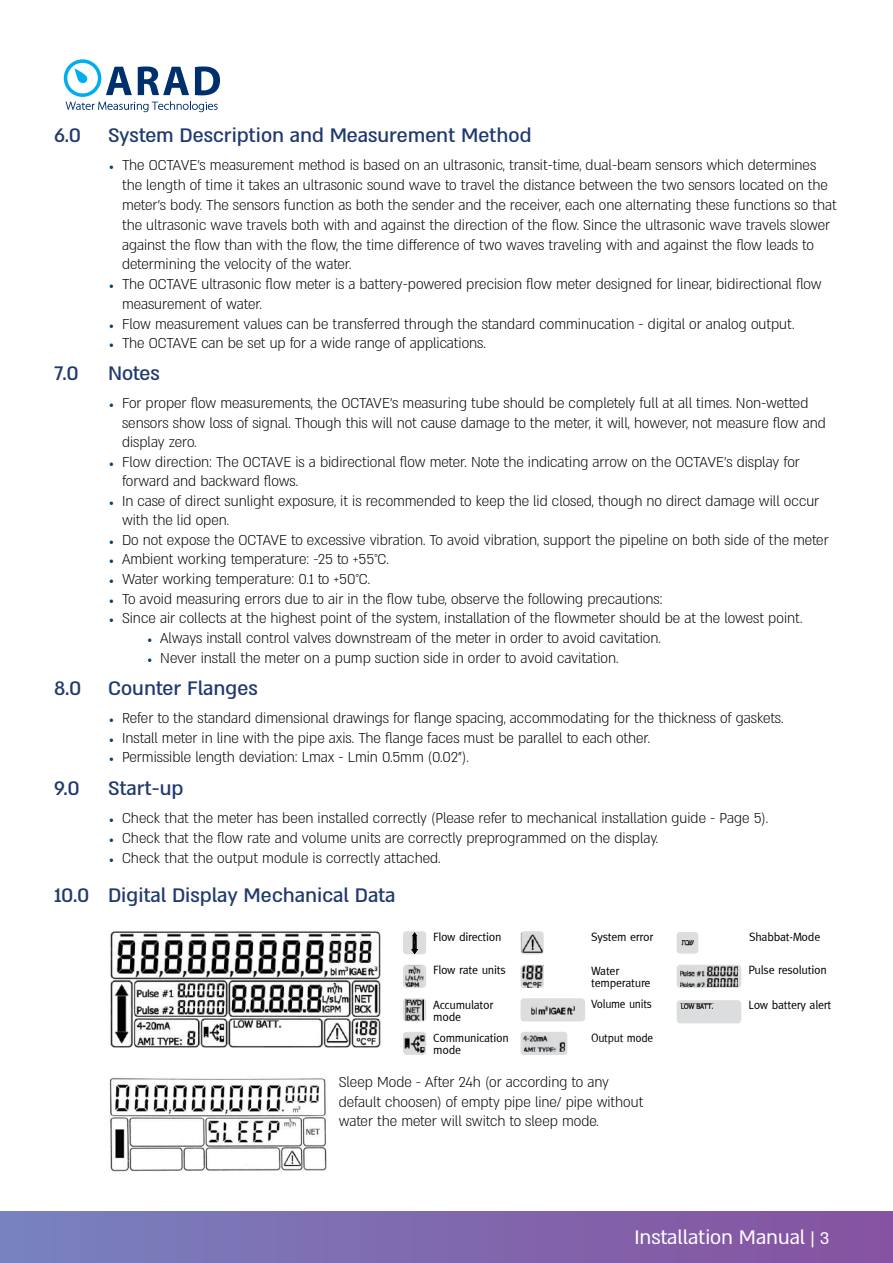
<style>
.page{position:relative;width:893px;height:1263px;background:#fff}
.page>*{position:absolute;margin:0;border:0;box-sizing:border-box;transform-origin:0 0}
.t1{font:500 22.5px "Almoni Neue DL4.0 AAA";color:#203a6f}
.t2{font:22.5px "Almoni Neue DL4.0 AAA";color:#fff}
.t3{font:300 16.5px/19.5px "Almoni Neue DL4.0 AAA";color:#000;scale:.95 1}
.t4{font:12px/12px "Meta";letter-spacing:-.02em;color:#000}
.t5{font:12px "Meta";letter-spacing:-.02em;color:#000;scale:.95 1}
.s1{font-family:"Almoni Neue DL4.0 AAA D Bold";font-weight:400;font-size:10.5px;color:#00447c}
.s2{font-size:19.5px}
</style>
<div class="page">
<div style="left:0;top:1212px;width:893px;height:51px;background:linear-gradient(to right,#7882bf,#87519f)"></div>
<svg style="left:64px;top:59px;width:156px;height:53px"></svg>
<img style="left:110px;top:931px;width:270px;height:116px">
<img style="left:110px;top:1078px;width:217px;height:93px">
<div style="left:403px;top:931px;width:23px;height:23px;background:#dcddde;border-radius:4px"></div>
<svg style="left:412px;top:932px;width:5px;height:22px"></svg>
<div style="left:403px;top:1032px;width:23px;height:23px;background:#dcddde;border-radius:4px"></div>
<img style="left:404px;top:1035px;width:21px;height:18px">
<svg style="left:403px;top:998px;width:23px;height:23px"></svg>
<img style="left:406px;top:999px;width:17px;height:21px">
<div style="left:403px;top:965px;width:23px;height:23px;background:#dcddde;border-radius:4px"></div>
<img style="left:405px;top:966px;width:19px;height:21px">
<div style="left:521px;top:998px;width:64px;height:23px;background:#dcddde;border-radius:4px"></div>
<img style="left:531px;top:1006px;width:44px;height:8px">
<svg style="left:521px;top:931px;width:23px;height:23px"></svg>
<img style="left:522px;top:933px;width:20px;height:19px">
<div style="left:521px;top:1032px;width:46px;height:23px;background:#dcddde;border-radius:4px"></div>
<img style="left:523px;top:1035px;width:42px;height:17px">
<div style="left:521px;top:965px;width:23px;height:23px;background:#dcddde;border-radius:4px"></div>
<img style="left:521px;top:965px;width:22px;height:23px">
<div style="left:677px;top:965px;width:64px;height:23px;background:#dcddde;border-radius:4px"></div>
<img style="left:680px;top:966px;width:58px;height:21px">
<div style="left:677px;top:1000px;width:64px;height:23px;background:#dcddde;border-radius:4px"></div>
<img style="left:681px;top:1003px;width:32px;height:6px">
<div style="left:677px;top:932px;width:21px;height:22px;background:#dcddde;border-radius:3px"></div>
<img style="left:681px;top:940px;width:13px;height:5px">
<h1 class="t1" style="left:54px;top:118px;width:479px">6.0 System Description and Measurement Method</h1>
<p class="t3" style="left:122px;top:154px;width:754px;text-indent:-13px"><span class="s1">•</span> The OCTAVE’s measurement method is based on an ultrasonic, transit-time, dual-beam sensors which determines the length of time it takes an ultrasonic sound wave to travel the distance between the two sensors located on the meter’s body. The sensors function as both the sender and the receiver, each one alternating these functions so that the ultrasonic wave travels both with and against the direction of the flow. Since the ultrasonic wave travels slower against the flow than with the flow, the time difference of two waves traveling with and against the flow leads to determining the velocity of the water.</p>
<p class="t3" style="left:122px;top:273px;width:738px;text-indent:-13px"><span class="s1">•</span> The OCTAVE ultrasonic flow meter is a battery-powered precision flow meter designed for linear, bidirectional flow measurement of water.</p>
<p class="t3" style="left:109px;top:312px;width:723px"><span class="s1">•</span> Flow measurement values can be transferred through the standard comminucation - digital or analog output.</p>
<p class="t3" style="left:109px;top:332px;width:398px"><span class="s1">•</span> The OCTAVE can be set up for a wide range of applications.</p>
<h1 class="t1" style="left:54px;top:356px;width:26px">7.0</h1>
<h1 class="t1" style="left:108px;top:356px;width:53px">Notes</h1>
<p class="t3" style="left:122px;top:392px;width:742px;text-indent:-13px"><span class="s1">•</span> For proper flow measurements, the OCTAVE’s measuring tube should be completely full at all times. Non-wetted sensors show loss of signal. Though this will not cause damage to the meter, it will, however, not measure flow and display zero.</p>
<p class="t3" style="left:122px;top:450px;width:715px;text-indent:-13px"><span class="s1">•</span> Flow direction: The OCTAVE is a bidirectional flow meter. Note the indicating arrow on the OCTAVE’s display for forward and backward flows.</p>
<p class="t3" style="left:122px;top:489px;width:735px;text-indent:-13px"><span class="s1">•</span> In case of direct sunlight exposure, it is recommended to keep the lid closed, though no direct damage will occur with the lid open.</p>
<p class="t3" style="left:109px;top:528px;width:759px"><span class="s1">•</span> Do not expose the OCTAVE to excessive vibration. To avoid vibration, support the pipeline on both side of the meter</p>
<p class="t3" style="left:109px;top:548px;width:296px"><span class="s1">•</span> Ambient working temperature: -25 to +55°C.</p>
<p class="t3" style="left:109px;top:567px;width:276px"><span class="s1">•</span> Water working temperature: 0.1 to +50°C.</p>
<p class="t3" style="left:109px;top:587px;width:584px"><span class="s1">•</span> To avoid measuring errors due to air in the flow tube, observe the following precautions:</p>
<p class="t3" style="left:109px;top:607px;width:731px"><span class="s1">•</span> Since air collects at the highest point of the system, installation of the flowmeter should be at the lowest point.</p>
<p class="t3" style="left:148px;top:627px;width:542px"><span class="s1">•</span> Always install control valves downstream of the meter in order to avoid cavitation.</p>
<p class="t3" style="left:148px;top:647px;width:497px"><span class="s1">•</span> Never install the meter on a pump suction side in order to avoid cavitation.</p>
<h1 class="t1" style="left:54px;top:671px;width:205px">8.0 Counter Flanges</h1>
<p class="t3" style="left:109px;top:707px;width:711px"><span class="s1">•</span> Refer to the standard dimensional drawings for flange spacing, accommodating for the thickness of gaskets.</p>
<p class="t3" style="left:109px;top:726px;width:571px"><span class="s1">•</span> Install meter in line with the pipe axis. The flange faces must be parallel to each other.</p>
<p class="t3" style="left:109px;top:746px;width:380px"><span class="s1">•</span> Permissible length deviation: Lmax - Lmin 0.5mm (0.02”).</p>
<h1 class="t1" style="left:54px;top:770px;width:27px">9.0</h1>
<h1 class="t1" style="left:108px;top:770px;width:77px">Start-up</h1>
<p class="t3" style="left:109px;top:806px;width:695px"><span class="s1">•</span> Check that the meter has been installed correctly (Please refer to mechanical installation guide - Page 5).</p>
<p class="t3" style="left:109px;top:826px;width:579px"><span class="s1">•</span> Check that the flow rate and volume units are correctly preprogrammed on the display.</p>
<p class="t3" style="left:109px;top:846px;width:350px"><span class="s1">•</span> Check that the output module is correctly attached.</p>
<h1 class="t1" style="left:54px;top:878px;width:343px">10.0 Digital Display Mechanical Data</h1>
<p class="t4" style="left:433px;top:931px;width:70px">Flow direction</p>
<p class="t4" style="left:591px;top:931px;width:64px">System error</p>
<p class="t4" style="left:749px;top:930px;width:73px">Shabbat-Mode</p>
<p class="t4" style="left:433px;top:964px;width:74px">Flow rate units</p>
<p class="t4" style="left:433px;top:999px;width:62px">Accumulator mode</p>
<p class="t4" style="left:591px;top:964px;width:61px">Water temperature</p>
<p class="t4" style="left:748px;top:963px;width:80px">Pulse resolution</p>
<p class="t4" style="left:748px;top:999px;width:85px">Low battery alert</p>
<p class="t5" style="left:591px;top:997px;width:65px">Volume units</p>
<p class="t4" style="left:433px;top:1031px;width:77px">Communication mode</p>
<p class="t5" style="left:591px;top:1031px;width:67px">Output mode</p>
<p class="t3" style="left:339px;top:1071px;width:322px">Sleep Mode - After 24h (or according to any default choosen) of empty pipe line/ pipe without water the meter will switch to sleep mode.</p>
<h1 class="t2" style="left:634px;top:1219px;width:196px">Installation Manual <span class="s2">| 3</span></h1>
</div>
